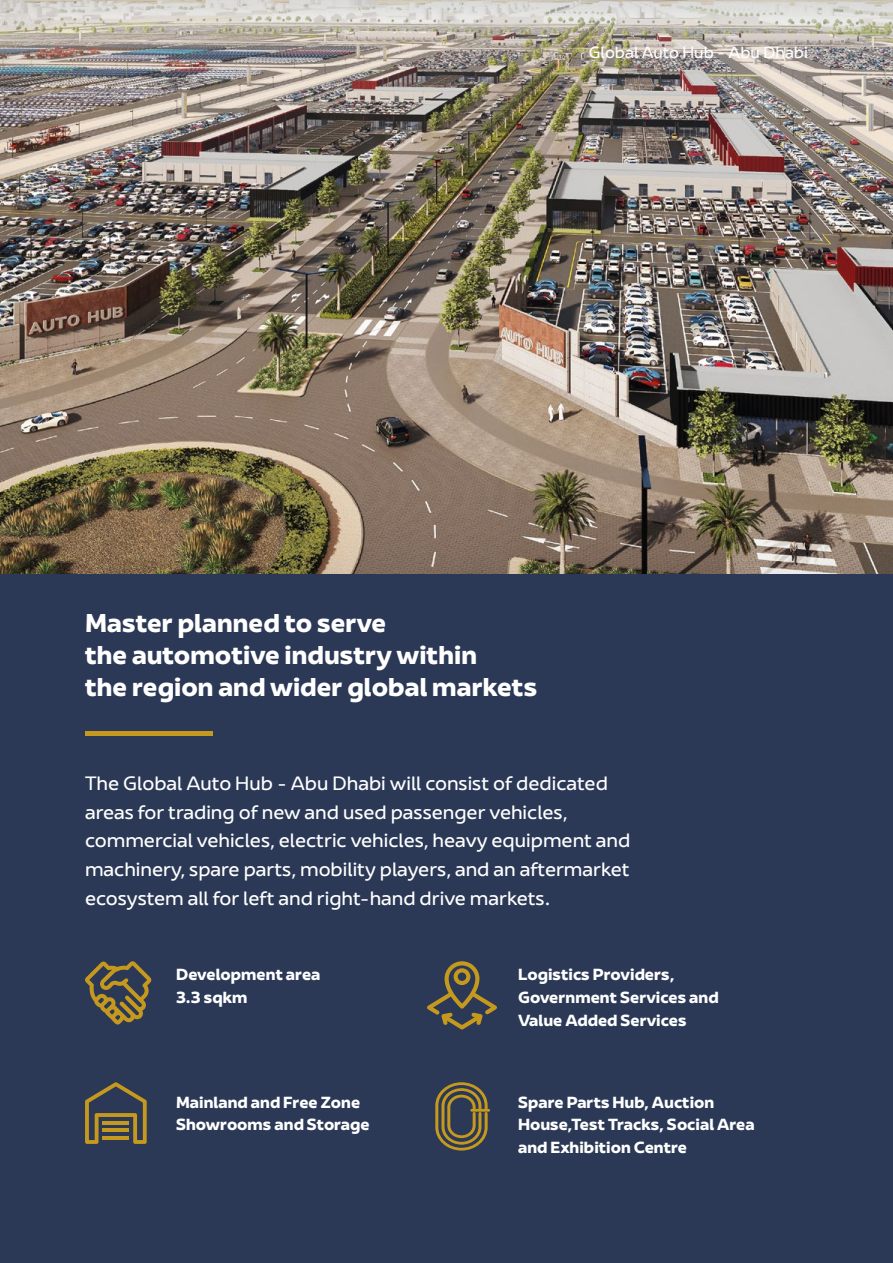
<style>
.page{position:relative;width:893px;height:1263px;background:#fff}
.page>*{position:absolute;margin:0;border:0;box-sizing:border-box;transform-origin:0 0}
.t1{font:700 24px/31.8px "AD Ports Group";color:#fff}
.t2{font:18px/28.8px "AD Ports Group";color:#fff}
.t3{font:700 15px/22.8px "AD Ports Group";color:#fff}
.t4{font:15px "AD Ports Group";color:#fff}
</style>
<div class="page">
<img style="left:0;top:0;width:893px;height:574px">
<div style="left:0;top:574px;width:893px;height:689px;background:#2b3956"></div>
<div style="left:85px;top:731px;width:128px;height:5px;background:#c5991e"></div>
<svg style="left:85px;top:961px;width:66px;height:63px"></svg>
<svg style="left:85px;top:1082px;width:62px;height:62px"></svg>
<hr style="left:102px;top:1121px;width:27px;height:4px;background:#c5991e">
<hr style="left:102px;top:1128px;width:27px;height:4px;background:#c5991e">
<hr style="left:102px;top:1136px;width:27px;height:4px;background:#c5991e">
<svg style="left:427px;top:961px;width:70px;height:68px"></svg>
<svg style="left:435px;top:1082px;width:55px;height:68px"></svg>
<p class="t4" style="left:589px;top:40px;width:220px">Global Auto Hub - Abu Dhabi</p>
<h1 class="t1" style="left:85px;top:607px;width:454px">Master planned to serve<br>the automotive industry within<br>the region and wider global markets</h1>
<p class="t2" style="left:85px;top:769px;width:547px">The Global Auto Hub - Abu Dhabi will consist of dedicated areas for trading of new and used passenger vehicles, commercial vehicles, electric vehicles, heavy equipment and machinery, spare parts, mobility players, and an aftermarket ecosystem all for left and right-hand drive markets.</p>
<p class="t3" style="left:176px;top:963px;width:146px">Development area<br>3.3 sqkm</p>
<p class="t3" style="left:518px;top:963px;width:202px">Logistics Providers,<br>Government Services and<br>Value Added Services</p>
<p class="t3" style="left:176px;top:1091px;width:195px">Mainland and Free Zone<br>Showrooms and Storage</p>
<p class="t3" style="left:518px;top:1091px;width:238px">Spare Parts Hub, Auction<br>House,Test Tracks, Social Area and Exhibition Centre</p>
</div>
